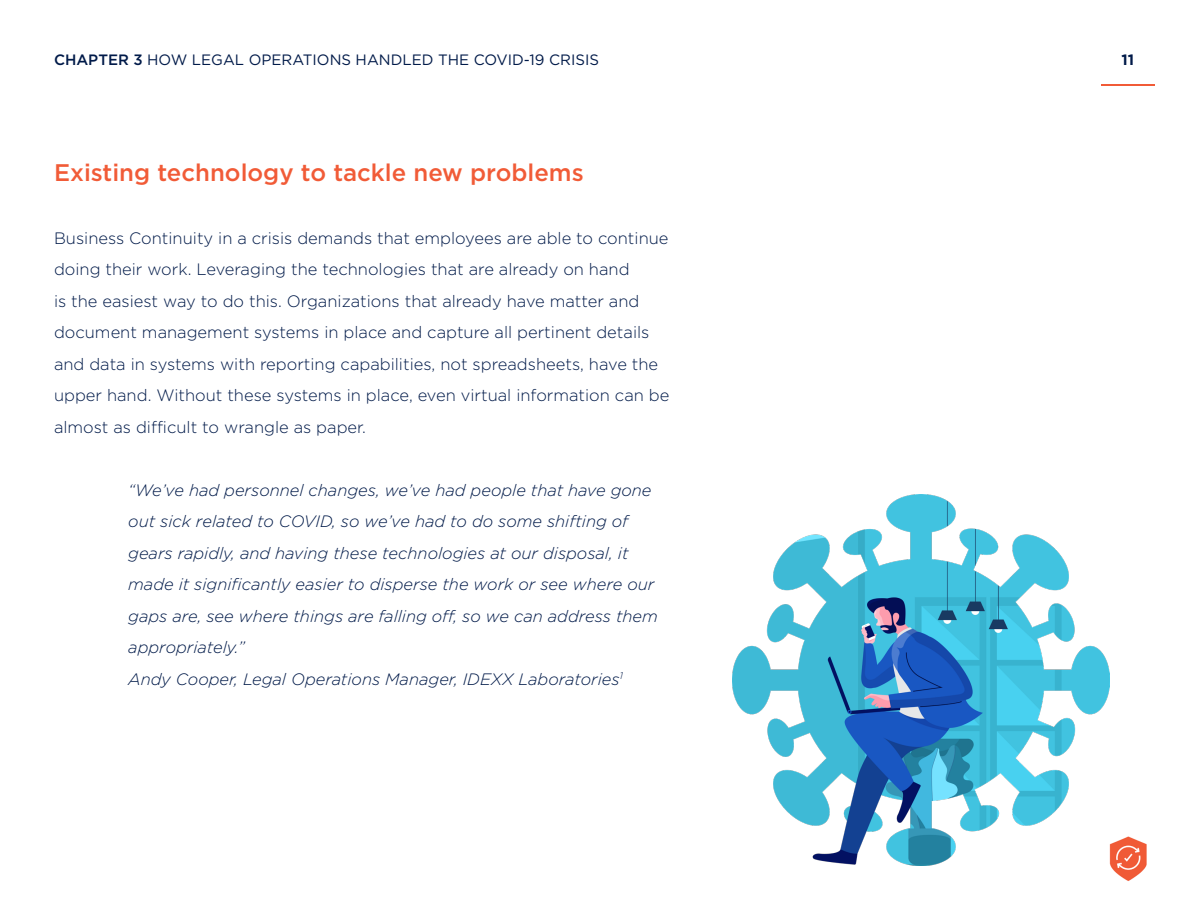
<style>
.page{position:relative;width:1188px;height:918px;background:#fff}
.page>*{position:absolute;margin:0;border:0;box-sizing:border-box;transform-origin:0 0}
.t1{font:500 24px "Gotham HTF";color:#f15b37}
.t2{font:300 16.5px/31.5px "Gotham HTF";color:#001a49}
.t3{font:italic 300 16.5px/31.5px "Gotham HTF";color:#001a49}
.t4{font:15px "Gotham HTF";color:#001a49}
.t5{font:700 15px "Gotham HTF";color:#001a49}
.s1{font-weight:500}
</style>
<div class="page">
<hr style="left:1101px;top:85px;width:54px;height:1px;background:#f15b37">
<img style="left:1110px;top:836px;width:37px;height:45px">
<img style="left:732px;top:494px;width:378px;height:371px">
<p class="t4" style="left:54px;top:51px;width:547px"><span class="s1">CHAPTER 3</span> HOW LEGAL OPERATIONS HANDLED THE COVID-19 CRISIS</p>
<p class="t5" style="left:1121px;top:51px;width:14px">11</p>
<h1 class="t1" style="left:54px;top:158px;width:531px">Existing technology to tackle new problems</h1>
<p class="t2" style="left:54px;top:222px;width:617px">Business Continuity in a crisis demands that employees are able to continue doing their work. Leveraging the technologies that are already on hand<br>is the easiest way to do this. Organizations that already have matter and document management systems in place and capture all pertinent details and data in systems with reporting capabilities, not spreadsheets, have the upper hand. Without these systems in place, even virtual information can be almost as difficult to wrangle as paper.</p>
<p class="t3" style="left:128px;top:474px;width:531px">“We’ve had personnel changes, we’ve had people that have gone out sick related to COVID, so we’ve had to do some shifting of gears rapidly, and having these technologies at our disposal, it made it significantly easier to disperse the work or see where our gaps are, see where things are falling off, so we can address them appropriately.”<br>Andy Cooper, Legal Operations Manager, IDEXX Laboratories<sup>1</sup></p>
</div>
